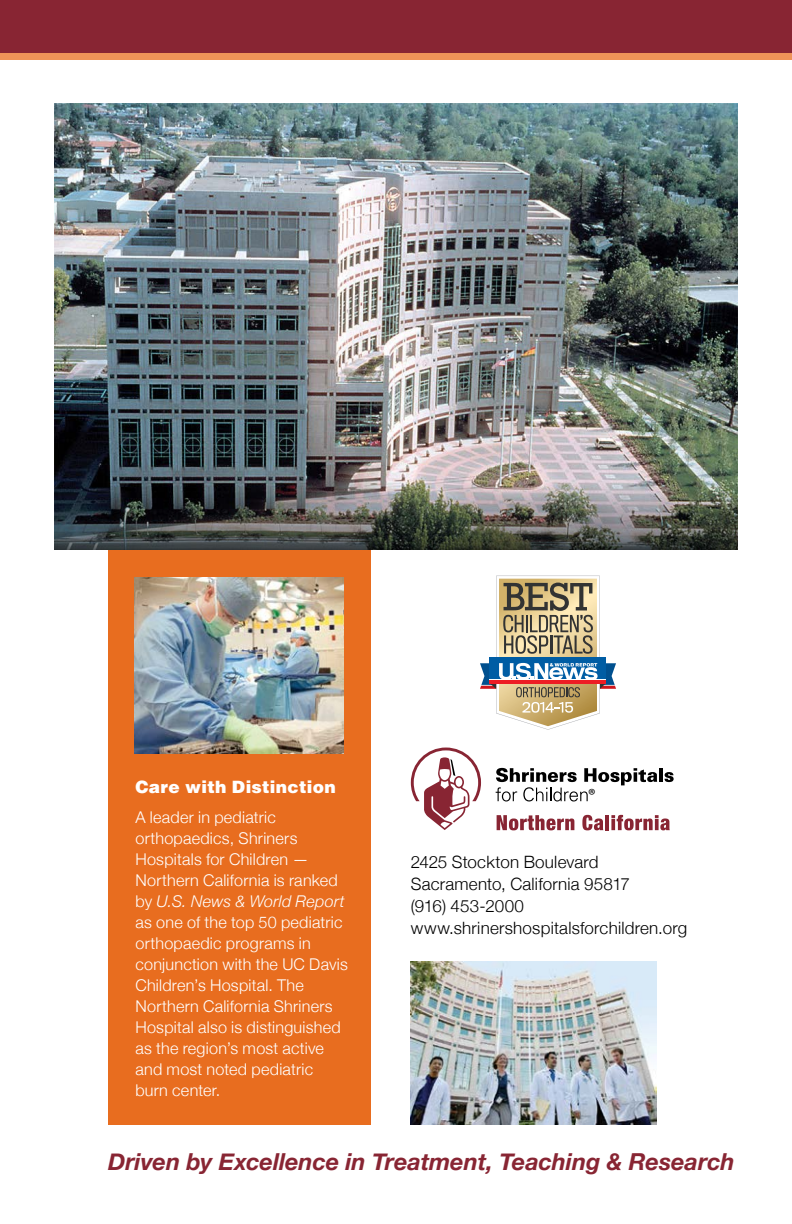
<style>
.page{position:relative;width:792px;height:1224px;background:#fff}
.page>*{position:absolute;margin:0;border:0;box-sizing:border-box;transform-origin:0 0}
.body_text{font:italic 700 23.4px "Helvetica Neue";color:#882533}
.t1{font:17.8px "Myriad Pro";color:#000}
.body_text-2{font:300 17px "Helvetica Neue";letter-spacing:.015em;color:#000}
.body_text-3{font:900 17px "Helvetica";letter-spacing:.015em;color:#fff}
.body_text-4{font:300 16.2px/21px "Helvetica Neue";letter-spacing:.015em;color:#fff}
.s1{font-style:italic}
</style>
<div class="page">
<div style="left:108px;top:543px;width:263px;height:582px;background:#e86d1f"></div>
<img style="left:54px;top:104px;width:684px;height:380px">
<div style="left:0;top:0;width:792px;height:53px;background:#882533"></div>
<div style="left:0;top:53px;width:792px;height:6px;background:#ef9358"></div>
<img style="left:411px;top:962px;width:245px;height:163px">
<svg style="left:497px;top:815px;width:77px;height:15px"></svg>
<svg style="left:582px;top:815px;width:21px;height:15px"></svg>
<hr style="left:605px;top:815px;width:4px;height:15px;background:#882533">
<svg style="left:611px;top:815px;width:59px;height:15px"></svg>
<hr style="left:659px;top:768px;width:4px;height:14px;background:#000">
<svg style="left:665px;top:772px;width:9px;height:10px"></svg>
<svg style="left:496px;top:768px;width:161px;height:33px"></svg>
<svg style="left:411px;top:748px;width:70px;height:82px"></svg>
<img style="left:134px;top:577px;width:209px;height:176px">
<svg style="left:480px;top:576px;width:136px;height:154px"></svg>
<hr style="left:490px;top:679px;width:116px;height:1px;background:#fff">
<hr style="left:490px;top:680px;width:116px;height:3px;background:#ed1d24">
<img style="left:54px;top:484px;width:684px;height:66px">
<p class="body_text-3" style="left:135px;top:776px;width:202px">Care with Distinction</p>
<p class="body_text-4" style="left:135px;top:806px;width:214px">A leader in pediatric orthopaedics, Shriners<br>Hospitals for Children —<br>Northern California is ranked by <span class="s1">U.S. News &amp; World Report </span>as one of the top 50 pediatric orthopaedic programs in conjunction with the UC Davis<br>Children’s Hospital. The<br>Northern California Shriners<br>Hospital also is distinguished as the region’s most active and most noted pediatric burn center.</p>
<p class="t1" style="left:588px;top:784px;width:9px">®</p>
<p class="body_text-2" style="left:411px;top:851px;width:189px">2425 Stockton Boulevard</p>
<p class="body_text-2" style="left:411px;top:873px;width:221px">Sacramento, California 95817</p>
<p class="body_text-2" style="left:411px;top:895px;width:115px">(916) 453-2000</p>
<p class="body_text-2" style="left:411px;top:917px;width:278px">www.shrinershospitalsforchildren.org</p>
<p class="body_text" style="left:108px;top:1147px;width:628px">Driven by Excellence in Treatment, Teaching &amp; Research</p>
</div>
